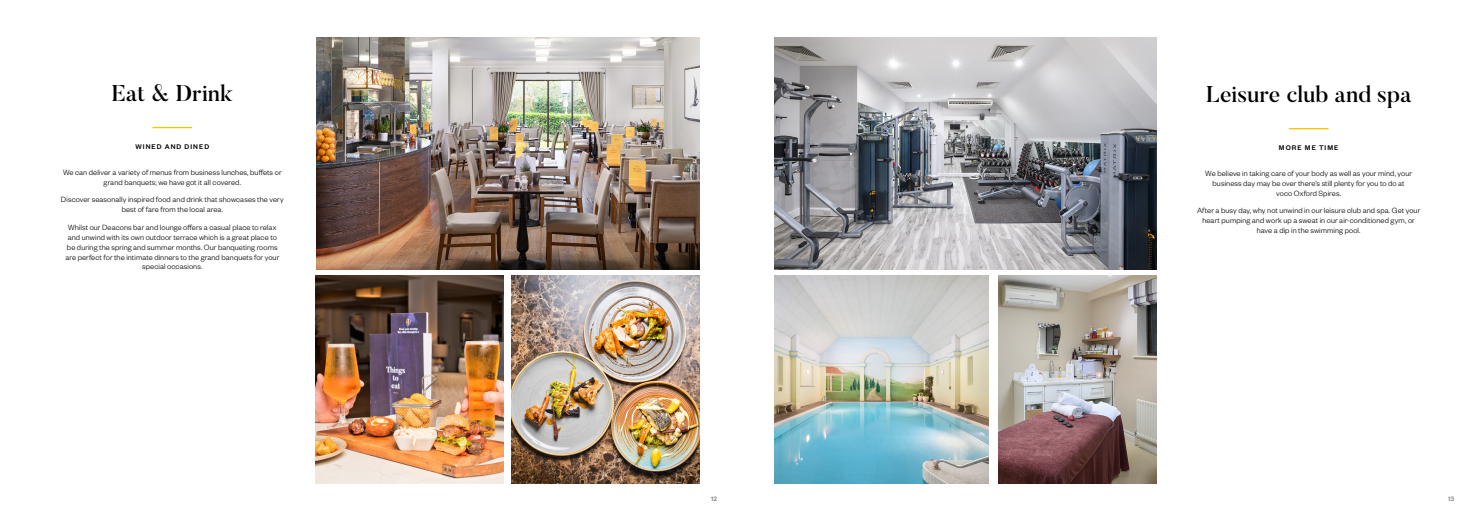
<style>
.page{position:relative;width:1474px;height:521px;background:#fff}
.page>*{position:absolute;margin:0;border:0;box-sizing:border-box;transform-origin:0 0}
.t1{font:500 22.75px "Butler";letter-spacing:-.005em;color:#000}
.t2{font:300 8.31px/10px "Founders Grotesk";letter-spacing:.01em;color:#000;text-align:center}
.t3{font:500 7.44px "Founders Grotesk";letter-spacing:.14em;color:#000}
.t4{font:500 7px "Founders Grotesk";color:#878787}
</style>
<div class="page">
<img style="left:317px;top:37px;width:382px;height:232px">
<hr style="left:152px;top:127px;width:40px;height:1px;background:#fdc300">
<img style="left:315px;top:275px;width:189px;height:209px">
<img style="left:511px;top:275px;width:188px;height:209px">
<hr style="left:1288px;top:128px;width:40px;height:1px;background:#fdc300">
<img style="left:774px;top:37px;width:382px;height:232px">
<img style="left:774px;top:275px;width:214px;height:209px">
<img style="left:998px;top:275px;width:158px;height:208px">
<h1 class="t1" style="left:112px;top:79px;width:122px">Eat &amp; Drink</h1>
<p class="t3" style="left:135px;top:142px;width:75px">WINED AND DINED</p>
<p class="t2" style="left:63px;top:167px;width:220px">We can deliver a variety of menus from business lunches, buffets or grand banquets; we have got it all covered.</p>
<p class="t2" style="left:61px;top:194px;width:224px">Discover seasonally inspired food and drink that showcases the very best of fare from the local area.</p>
<p class="t2" style="left:65px;top:221px;width:215px">Whilst our Deacons bar and lounge offers a casual place to relax and unwind with its own outdoor terrace which is a great place to be during the spring and summer months. Our banqueting rooms are perfect for the intimate dinners to the grand banquets for your special occasions.</p>
<h1 class="t1" style="left:1205px;top:80px;width:207px">Leisure club and spa</h1>
<p class="t3" style="left:1278px;top:143px;width:61px">MORE ME TIME</p>
<p class="t2" style="left:1205px;top:168px;width:208px">We believe in taking care of your body as well as your mind, your business day may be over there’s still plenty for you to do at voco Oxford Spires.</p>
<p class="t2" style="left:1196px;top:205px;width:225px">After a busy day, why not unwind in our leisure club and spa. Get your heart pumping and work up a sweat in our air-conditioned gym, or have a dip in the swimming pool.</p>
<p class="t4" style="left:711px;top:494px;width:7px">12</p>
<p class="t4" style="left:1447px;top:494px;width:8px">13</p>
</div>
